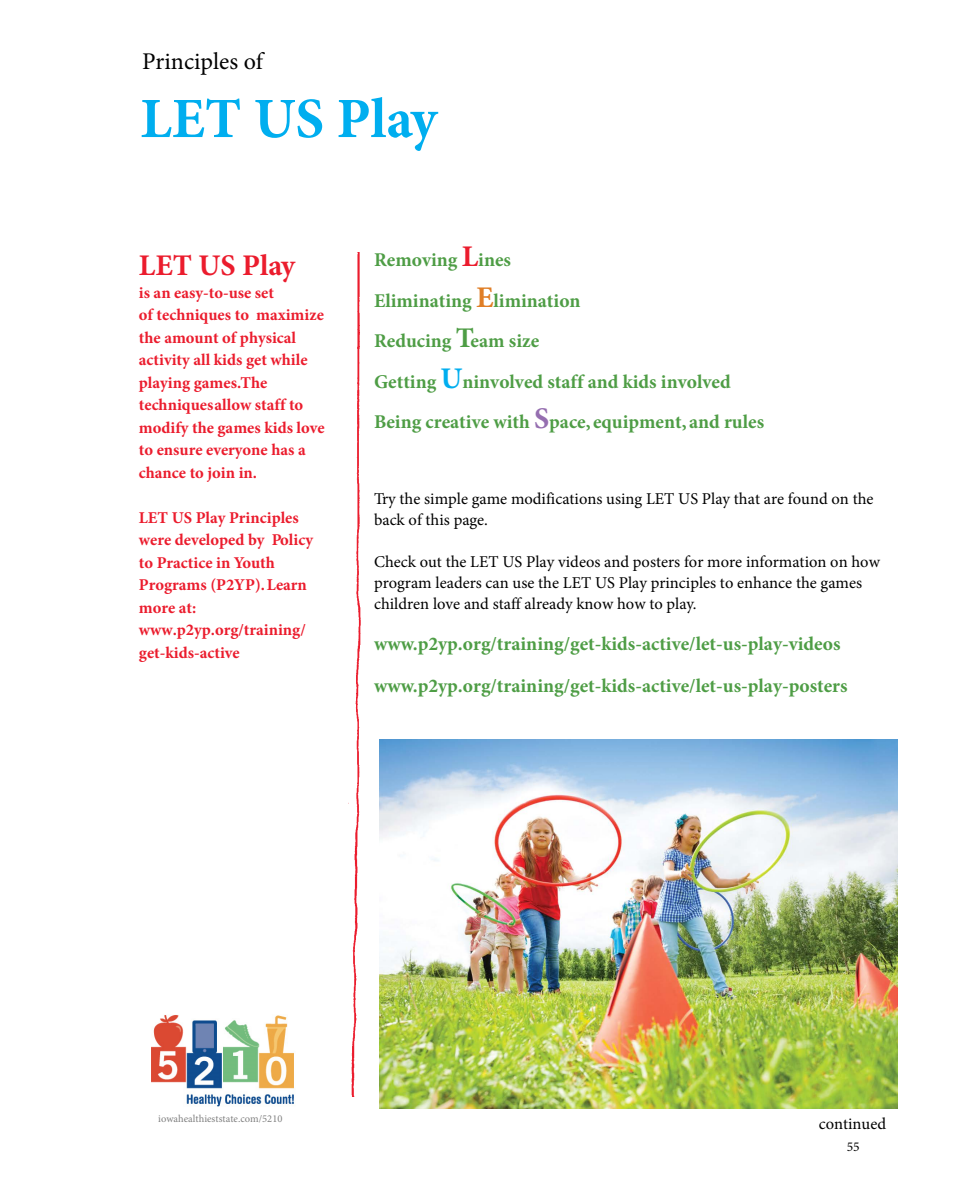
<style>
.page{position:relative;width:972px;height:1188px;background:#fff}
.page>*{position:absolute;margin:0;border:0;box-sizing:border-box;transform-origin:0 0}
.t1{font:700 57px "Minion Pro";color:#00aeef}
.t2{font:700 30px "Minion Pro";color:#eb1c2d}
.t3{font:24px "Minion Pro";color:#000}
.t4{font:700 19.5px/40.5px "Minion Pro";color:#4e9d45}
.t5{font:700 16.5px/22.5px "Minion Pro";color:#eb1c2d}
.t6{font:16.5px/21px "Minion Pro";color:#000}
.t7{font:13.5px "Minion Pro";color:#000}
.t8{font:10.5px "Minion Pro";color:#808080}
.s1{font-size:30px;color:#eb1c2d}
.s2{font-size:30px;color:#e07e26}
.s3{font-size:28.5px}
.s4{font-size:30px;color:#00aeef}
.s5{font-size:30px;color:#956eb0}
</style>
<div class="page">
<img style="left:348px;top:252px;width:43px;height:844px">
<img style="left:379px;top:740px;width:518px;height:368px">
<img style="left:151px;top:1015px;width:143px;height:92px">
<h3 class="t3" style="left:142px;top:45px;width:123px">Principles of</h3>
<h1 class="t1" style="left:140px;top:79px;width:298px">LET US Play</h1>
<h2 class="t2" style="left:139px;top:244px;width:158px">LET US Play</h2>
<p class="t5" style="left:139px;top:281px;width:187px">is an easy-to-use set<br>of techniques to maximize the amount of physical activity all kids get while playing games. The techniques allow staff to modify the games kids love to ensure everyone has a chance to join in.</p>
<p class="t5" style="left:139px;top:506px;width:176px">LET US Play Principles were developed by Policy to Practice in Youth<br>Programs (P2YP). Learn more at: www.p2yp.org/training/ get-kids-active</p>
<p class="t4" style="left:374px;top:239px;width:392px">Removing <span class="s1">L</span>ines<br>Eliminating <span class="s2">E</span>limination<br>Reducing <span class="s3">T</span>eam size<br>Getting <span class="s4">U</span>ninvolved staff and kids involved<br>Being creative with <span class="s5">S</span>pace, equipment, and rules</p>
<p class="t6" style="left:374px;top:488px;width:501px">Try the simple game modifications using LET US Play that are found on the back of this page.</p>
<p class="t6" style="left:374px;top:551px;width:507px">Check out the LET US Play videos and posters for more information on how program leaders can use the LET US Play principles to enhance the games children love and staff already know how to play.</p>
<p class="t4" style="left:374px;top:623px;width:475px;line-height:42px">www.p2yp.org/training/get-kids-active/let-us-play-videos www.p2yp.org/training/get-kids-active/let-us-play-posters</p>
<p class="t8" style="left:158px;top:1111px;width:126px">iowahealthieststate.com/5210</p>
<p class="t6" style="left:819px;top:1113px;width:69px">continued</p>
<p class="t7" style="left:847px;top:1138px;width:14px">55</p>
</div>
